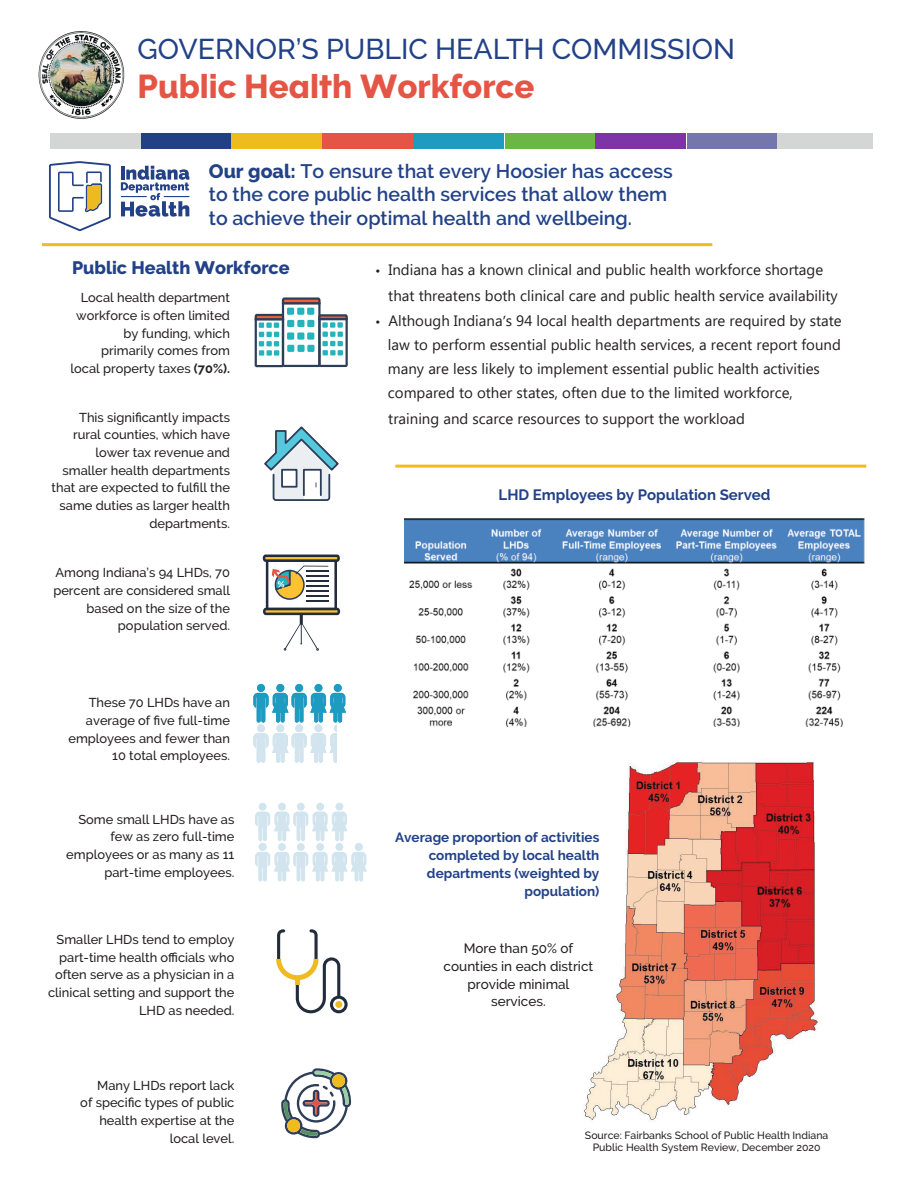
<style>
.page{position:relative;width:918px;height:1188px;background:#fff}
.page>*{position:absolute;margin:0;border:0;box-sizing:border-box;transform-origin:0 0}
.t1{font:800 33px "Raleway";color:#e55546}
.t2{font:500 28.5px "Raleway";color:#224187}
.t3{font:600 19.5px/23.4px "Raleway";color:#224187}
.t4{font:800 18px "Raleway";color:#224187}
.t5{font:15px/24px "Segoe UI";color:#231f20}
.t6{font:700 15px "Raleway";color:#224187}
.t7{font:700 13.5px/18px "Raleway";color:#224187;text-align:right}
.t8{font:500 13.5px/17.7px "Raleway";color:#231f20;text-align:center}
.t9{font:500 12.9px/17.7px "Raleway";color:#231f20;text-align:right}
.t10{font:500 10.5px/12px "Raleway";color:#231f20;text-align:center}
.s1{font-weight:800}
.s2{font-family:"Myriad Pro"}
.s3{font-weight:700}
</style>
<div class="page">
<div style="left:141px;top:133px;width:91px;height:16px;background:#234087"></div>
<div style="left:50px;top:133px;width:91px;height:16px;background:#d4d5d5"></div>
<div style="left:232px;top:133px;width:90px;height:16px;background:#efbc20"></div>
<div style="left:322px;top:133px;width:91px;height:16px;background:#e55546"></div>
<div style="left:414px;top:133px;width:90px;height:16px;background:#1e9bc1"></div>
<div style="left:505px;top:133px;width:91px;height:16px;background:#6bb644"></div>
<div style="left:596px;top:133px;width:90px;height:16px;background:#7c35a6"></div>
<div style="left:687px;top:133px;width:91px;height:16px;background:#7477a9"></div>
<div style="left:778px;top:133px;width:95px;height:16px;background:#d4d5d5"></div>
<img style="left:38px;top:31px;width:87px;height:88px">
<hr style="left:42px;top:243px;width:670px;height:3px;background:#efbc20">
<hr style="left:395px;top:465px;width:471px;height:3px;background:#efbc20">
<svg style="left:49px;top:161px;width:62px;height:70px"></svg>
<svg style="left:121px;top:166px;width:69px;height:51px"></svg>
<img style="left:584px;top:760px;width:234px;height:361px">
<img style="left:404px;top:518px;width:461px;height:208px">
<svg style="left:276px;top:929px;width:72px;height:84px"></svg>
<div style="left:335px;top:1001px;width:7px;height:7px;background:#efbc20;border-radius:50%"></div>
<div style="left:259px;top:803px;width:8px;height:8px;background:#d2e5ef;border-radius:50%"></div>
<div style="left:278px;top:803px;width:8px;height:8px;background:#d2e5ef;border-radius:50%"></div>
<div style="left:297px;top:803px;width:8px;height:8px;background:#d2e5ef;border-radius:50%"></div>
<div style="left:316px;top:803px;width:8px;height:8px;background:#d2e5ef;border-radius:50%"></div>
<div style="left:335px;top:803px;width:8px;height:8px;background:#d2e5ef;border-radius:50%"></div>
<svg style="left:255px;top:812px;width:93px;height:29px"></svg>
<div style="left:278px;top:843px;width:8px;height:8px;background:#d2e5ef;border-radius:50%"></div>
<div style="left:297px;top:843px;width:8px;height:8px;background:#d2e5ef;border-radius:50%"></div>
<div style="left:316px;top:843px;width:8px;height:8px;background:#d2e5ef;border-radius:50%"></div>
<div style="left:335px;top:843px;width:8px;height:8px;background:#d2e5ef;border-radius:50%"></div>
<svg style="left:255px;top:852px;width:112px;height:30px"></svg>
<svg style="left:264px;top:426px;width:75px;height:75px"></svg>
<svg style="left:255px;top:297px;width:93px;height:70px"></svg>
<div style="left:259px;top:843px;width:8px;height:8px;background:#d2e5ef;border-radius:50%"></div>
<div style="left:355px;top:843px;width:8px;height:8px;background:#d2e5ef;border-radius:50%"></div>
<div style="left:257px;top:684px;width:8px;height:8px;background:#1e9bc1;border-radius:50%"></div>
<div style="left:276px;top:684px;width:8px;height:8px;background:#1e9bc1;border-radius:50%"></div>
<div style="left:295px;top:684px;width:8px;height:8px;background:#1e9bc1;border-radius:50%"></div>
<div style="left:315px;top:684px;width:7px;height:8px;background:#1e9bc1;border-radius:50%"></div>
<div style="left:334px;top:684px;width:8px;height:8px;background:#1e9bc1;border-radius:50%"></div>
<svg style="left:253px;top:693px;width:93px;height:30px"></svg>
<div style="left:257px;top:724px;width:8px;height:8px;background:#d2e5ef;border-radius:50%"></div>
<div style="left:276px;top:724px;width:8px;height:8px;background:#d2e5ef;border-radius:50%"></div>
<div style="left:295px;top:724px;width:8px;height:8px;background:#d2e5ef;border-radius:50%"></div>
<div style="left:315px;top:724px;width:7px;height:8px;background:#d2e5ef;border-radius:50%"></div>
<svg style="left:334px;top:724px;width:8px;height:8px"></svg>
<svg style="left:253px;top:733px;width:84px;height:30px"></svg>
<div style="left:338px;top:724px;width:19px;height:39px;background:#fff"></div>
<svg style="left:281px;top:1068px;width:70px;height:70px"></svg>
<svg style="left:263px;top:555px;width:77px;height:96px"></svg>
<h2 class="t2" style="left:138px;top:32px;width:599px">GOVERNOR’S PUBLIC HEALTH COMMISSION</h2>
<h1 class="t1" style="left:138px;top:67px;width:398px">Public Health Workforce</h1>
<h3 class="t3" style="left:209px;top:159px;width:465px"><span class="s1">Our goal:</span> To ensure that every Hoosier has access to the core public health services that allow them to achieve their optimal health and wellbeing.</h3>
<p class="t5" style="left:388px;top:258px;width:451px;line-height:25.5px;text-indent:-12px"><span class="s2">•</span> Indiana has a known clinical and public health workforce shortage that threatens both clinical care and public health service availability</p>
<p class="t5" style="left:388px;top:309px;width:455px;text-indent:-12px"><span class="s2">•</span> Although Indiana<span class="s2">’</span>s 94 local health departments are required by state law to perform essential public health services, a recent report found many are less likely to implement essential public health activities compared to other states, often due to the limited workforce,</p>
<p class="t5" style="left:388px;top:407px;width:358px">training and scarce resources to support the workload</p>
<h3 class="t4" style="left:72px;top:257px;width:219px">Public Health Workforce</h3>
<p class="t9" style="left:71px;top:289px;width:161px">Local health department workforce is often limited by funding, which primarily comes from local property taxes <span class="s3">(70%).</span></p>
<p class="t9" style="left:52px;top:408px;width:180px">This significantly impacts rural counties, which have lower tax revenue and smaller health departments that are expected to fulfill the same duties as larger health departments.</p>
<p class="t9" style="left:53px;top:564px;width:178px">Among Indiana’s 94 LHDs, 70 percent are considered small based on the size of the population served.</p>
<p class="t6" style="left:499px;top:486px;width:274px">LHD Employees by Population Served</p>
<p class="t9" style="left:68px;top:694px;width:163px">These 70 LHDs have an average of five full-time employees and fewer than<br>10 total employees.</p>
<p class="t9" style="left:66px;top:810px;width:170px">Some small LHDs have as few as zero full-time employees or as many as 11 part-time employees.</p>
<p class="t9" style="left:48px;top:931px;width:188px">Smaller LHDs tend to employ part-time health officials who often serve as a physician in a clinical setting and support the<br>LHD as needed.</p>
<p class="t9" style="left:80px;top:1076px;width:156px">Many LHDs report lack<br>of specific types of public health expertise at the local level.</p>
<p class="t7" style="left:395px;top:829px;width:206px">Average proportion of activities completed by local health departments (weighted by population)</p>
<p class="t8" style="left:444px;top:940px;width:151px">More than 50% of counties in each district provide minimal services.</p>
<p class="t10" style="left:585px;top:1129px;width:245px">Source: Fairbanks School of Public Health Indiana<br>Public Health System Review, December 2020</p>
</div>
